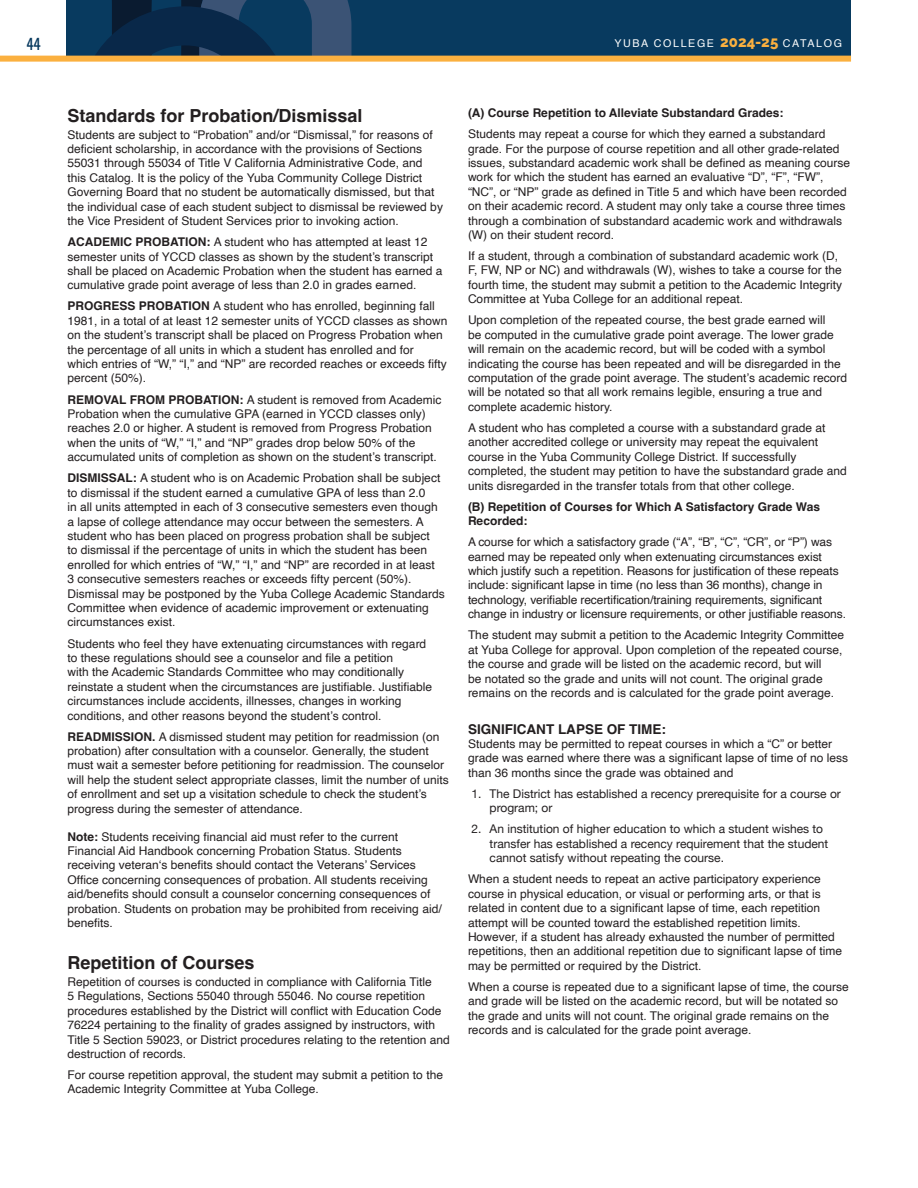
<style>
.page{position:relative;width:918px;height:1188px;background:#fff}
.page>*{position:absolute;margin:0;border:0;box-sizing:border-box;transform-origin:0 0}
.t1{font:700 18px "Helvetica";color:#231f20}
.t2{font:15px "Oswald";color:#083a5f}
.t3{font:700 13.5px "Helvetica";color:#231f20}
.t4{font:12px/14.4px "Helvetica";color:#231f20}
.t5{font:12px/14.4px "Helvetica Neue";color:#231f20}
.t6{font:700 12px/14.4px "Helvetica";color:#231f20}
.t7{font:10.65px "Helvetica";letter-spacing:.15em;color:#fff}
.s1{font-family:"Raleway";font-weight:800;font-size:15px;color:#fbb03f}
.s2{font-weight:700}
</style>
<div class="page">
<div style="left:66px;top:1px;width:785px;height:60px;background:#083a5f"></div>
<svg style="left:80px;top:1px;width:338px;height:55px"></svg>
<div style="left:0;top:56px;width:851px;height:6px;background:#fbb03f"></div>
<p class="t2" style="left:26px;top:30px;width:16px">44</p>
<p class="t7" style="left:614px;top:35px;width:229px">YUBA COLLEGE <span class="s1">2024-25</span> CATALOG</p>
<h1 class="t1" style="left:68px;top:104px;width:297px">Standards for Probation/Dismissal</h1>
<p class="t4" style="left:68px;top:128px;width:377px">Students are subject to “Probation” and/or “Dismissal,” for reasons of deficient scholarship, in accordance with the provisions of Sections 55031 through 55034 of Title V California Administrative Code, and this Catalog. It is the policy of the Yuba Community College District Governing Board that no student be automatically dismissed, but that the individual case of each student subject to dismissal be reviewed by the Vice President of Student Services prior to invoking action.</p>
<p class="t4" style="left:68px;top:235px;width:376px"><span class="s2">ACADEMIC PROBATION:</span> A student who has attempted at least 12 semester units of YCCD classes as shown by the student’s transcript shall be placed on Academic Probation when the student has earned a cumulative grade point average of less than 2.0 in grades earned.</p>
<p class="t4" style="left:68px;top:299px;width:381px"><span class="s2">PROGRESS PROBATION</span> A student who has enrolled, beginning fall 1981, in a total of at least 12 semester units of YCCD classes as shown on the student’s transcript shall be placed on Progress Probation when the percentage of all units in which a student has enrolled and for<br>which entries of “W,” “I,” and “NP” are recorded reaches or exceeds fifty percent (50%).</p>
<p class="t4" style="left:68px;top:393px;width:376px"><span class="s2">REMOVAL FROM PROBATION:</span> A student is removed from Academic Probation when the cumulative GPA (earned in YCCD classes only) reaches 2.0 or higher. A student is removed from Progress Probation when the units of “W,” “I,” and “NP” grades drop below 50% of the accumulated units of completion as shown on the student’s transcript.</p>
<p class="t4" style="left:68px;top:471px;width:379px"><span class="s2">DISMISSAL:</span> A student who is on Academic Probation shall be subject to dismissal if the student earned a cumulative GPA of less than 2.0<br>in all units attempted in each of 3 consecutive semesters even though a lapse of college attendance may occur between the semesters. A student who has been placed on progress probation shall be subject<br>to dismissal if the percentage of units in which the student has been enrolled for which entries of “W,” “I,” and “NP” are recorded in at least<br>3 consecutive semesters reaches or exceeds fifty percent (50%).<br>Dismissal may be postponed by the Yuba College Academic Standards Committee when evidence of academic improvement or extenuating circumstances exist.</p>
<p class="t4" style="left:68px;top:636px;width:366px">Students who feel they have extenuating circumstances with regard to these regulations should see a counselor and file a petition<br>with the Academic Standards Committee who may conditionally reinstate a student when the circumstances are justifiable. Justifiable circumstances include accidents, illnesses, changes in working conditions, and other reasons beyond the student’s control.</p>
<p class="t4" style="left:68px;top:730px;width:383px"><span class="s2">READMISSION.</span> A dismissed student may petition for readmission (on probation) after consultation with a counselor. Generally, the student must wait a semester before petitioning for readmission. The counselor will help the student select appropriate classes, limit the number of units of enrollment and set up a visitation schedule to check the student’s progress during the semester of attendance.</p>
<p class="t4" style="left:68px;top:830px;width:376px"><span class="s2">Note:</span> Students receiving financial aid must refer to the current Financial Aid Handbook concerning Probation Status. Students receiving veteran‘s benefits should contact the Veterans’ Services Office concerning consequences of probation. All students receiving aid/benefits should consult a counselor concerning consequences of probation. Students on probation may be prohibited from receiving aid/ benefits.</p>
<h1 class="t1" style="left:68px;top:952px;width:189px">Repetition of Courses</h1>
<p class="t4" style="left:68px;top:975px;width:384px">Repetition of courses is conducted in compliance with California Title<br>5 Regulations, Sections 55040 through 55046. No course repetition procedures established by the District will conflict with Education Code 76224 pertaining to the finality of grades assigned by instructors, with Title 5 Section 59023, or District procedures relating to the retention and destruction of records.</p>
<p class="t4" style="left:68px;top:1068px;width:377px">For course repetition approval, the student may submit a petition to the<br>Academic Integrity Committee at Yuba College.</p>
<p class="t6" style="left:468px;top:107px;width:317px">(A) Course Repetition to Alleviate Substandard Grades:</p>
<p class="t4" style="left:468px;top:127px;width:384px">Students may repeat a course for which they earned a substandard grade. For the purpose of course repetition and all other grade-related issues, substandard academic work shall be defined as meaning course work for which the student has earned an evaluative “D”, “F”, “FW”, “NC”, or “NP” grade as defined in Title 5 and which have been recorded on their academic record. A student may only take a course three times through a combination of substandard academic work and withdrawals (W) on their student record.</p>
<p class="t4" style="left:468px;top:249px;width:376px">If a student, through a combination of substandard academic work (D, F, FW, NP or NC) and withdrawals (W), wishes to take a course for the fourth time, the student may submit a petition to the Academic Integrity Committee at Yuba College for an additional repeat.</p>
<p class="t4" style="left:468px;top:313px;width:381px">Upon completion of the repeated course, the best grade earned will<br>be computed in the cumulative grade point average. The lower grade will remain on the academic record, but will be coded with a symbol indicating the course has been repeated and will be disregarded in the computation of the grade point average. The student’s academic record will be notated so that all work remains legible, ensuring a true and complete academic history.</p>
<p class="t4" style="left:468px;top:421px;width:380px">A student who has completed a course with a substandard grade at another accredited college or university may repeat the equivalent course in the Yuba Community College District. If successfully completed, the student may petition to have the substandard grade and units disregarded in the transfer totals from that other college.</p>
<p class="t6" style="left:468px;top:501px;width:354px">(B) Repetition of Courses for Which A Satisfactory Grade Was<br>Recorded:</p>
<p class="t4" style="left:468px;top:535px;width:380px">A course for which a satisfactory grade (“A”, “B”, “C”, “CR”, or “P”) was earned may be repeated only when extenuating circumstances exist which justify such a repetition. Reasons for justification of these repeats include: significant lapse in time (no less than 36 months), change in technology, verifiable recertification/training requirements, significant change in industry or licensure requirements, or other justifiable reasons.</p>
<p class="t4" style="left:468px;top:628px;width:378px">The student may submit a petition to the Academic Integrity Committee at Yuba College for approval. Upon completion of the repeated course, the course and grade will be listed on the academic record, but will<br>be notated so the grade and units will not count. The original grade remains on the records and is calculated for the grade point average.</p>
<p class="t3" style="left:468px;top:721px;width:200px">SIGNIFICANT LAPSE OF TIME:</p>
<p class="t4" style="left:468px;top:737px;width:382px">Students may be permitted to repeat courses in which a “C” or better grade was earned where there was a significant lapse of time of no less than 36 months since the grade was obtained and</p>
<p class="t5" style="left:490px;top:787px;width:353px;text-indent:-18px">1. The District has established a recency prerequisite for a course or program; or</p>
<p class="t5" style="left:490px;top:823px;width:340px;text-indent:-18px">2. An institution of higher education to which a student wishes to transfer has established a recency requirement that the student cannot satisfy without repeating the course.</p>
<p class="t4" style="left:468px;top:872px;width:376px">When a student needs to repeat an active participatory experience course in physical education, or visual or performing arts, or that is related in content due to a significant lapse of time, each repetition attempt will be counted toward the established repetition limits.<br>However, if a student has already exhausted the number of permitted repetitions, then an additional repetition due to significant lapse of time may be permitted or required by the District.</p>
<p class="t4" style="left:468px;top:980px;width:382px">When a course is repeated due to a significant lapse of time, the course and grade will be listed on the academic record, but will be notated so the grade and units will not count. The original grade remains on the records and is calculated for the grade point average.</p>
</div>
